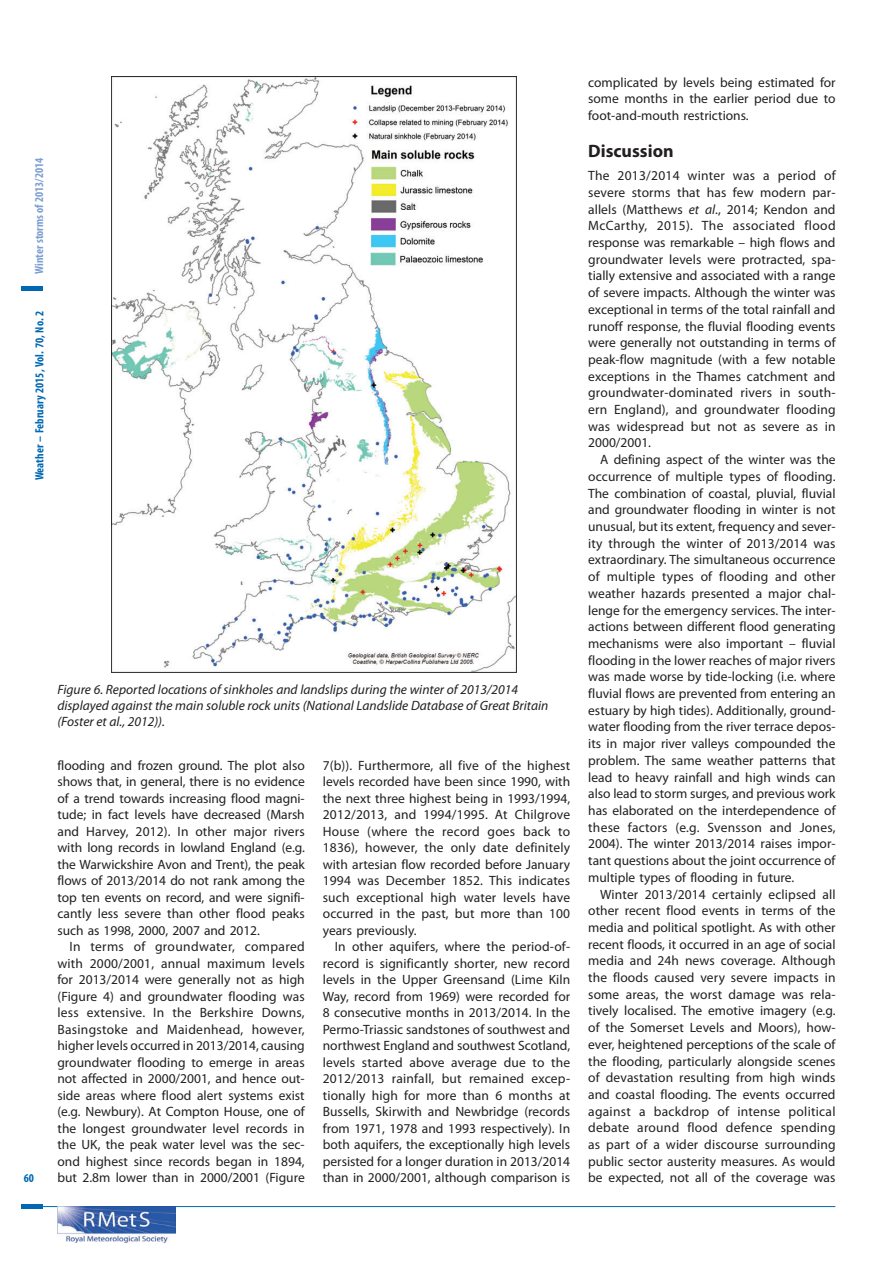
<style>
.page{position:relative;width:893px;height:1263px;background:#fff}
.page>*{position:absolute;margin:0;border:0;box-sizing:border-box;transform-origin:0 0}
.t1{font:700 18px "Myriad Pro";color:#231f20}
.t2{font:13.5px/16.6px "Myriad Pro";color:#231f20;text-align:justify}
.t3{font:italic 13.5px/15.8px "Myriad Pro";color:#231f20}
.t4{font:700 condensed 12px "Myriad Pro";color:#0168b3}
.t5{font:700 condensed 12px "Myriad Pro";color:#7c9fd2}
.s1{font-style:italic}
</style>
<div class="page">
<hr style="left:39px;top:1206px;width:796px;height:1px;background:#0168b3">
<div style="left:22px;top:1204px;width:21px;height:5px;background:#0168b3"></div>
<img style="left:57px;top:1207px;width:118px;height:35px">
<div style="left:22px;top:286px;width:21px;height:5px;background:#0168b3"></div>
<img style="left:111px;top:77px;width:405px;height:596px">
<p class="t5" style="left:35px;top:274px;width:117px;rotate:-90deg">Winter storms of 2013/2014</p>
<p class="t4" style="left:35px;top:480px;width:171px;rotate:-90deg">Weather – February 2015, Vol. 70, No. 2</p>
<p class="t4" style="left:24px;top:1174px;width:12px">60</p>
<p class="t3" style="left:57px;top:683px;width:493px">Figure 6. Reported locations of sinkholes and landslips during the winter of 2013/2014 displayed against the main soluble rock units (National Landslide Database of Great Britain (Foster et al., 2012)).</p>
<p class="t2" style="left:57px;top:758px;width:249px">flooding and frozen ground. The plot also shows that, in general, there is no evidence of a trend towards increasing flood magni&shy;tude; in fact levels have decreased (Marsh and Harvey, 2012). In other major rivers with long records in lowland England (e.g. the Warwickshire Avon and Trent), the peak flows of 2013/2014 do not rank among the top ten events on record, and were signifi&shy;cantly less severe than other flood peaks such as 1998, 2000, 2007 and 2012.</p>
<p class="t2" style="left:57px;top:940px;width:249px;text-indent:12px">In terms of groundwater, compared with 2000/2001, annual maximum levels for 2013/2014 were generally not as high (Figure 4) and groundwater flooding was less extensive. In the Berkshire Downs, Basingstoke and Maidenhead, however, higher levels occurred in 2013/2014, causing groundwater flooding to emerge in areas not affected in 2000/2001, and hence out&shy;side areas where flood alert systems exist (e.g. Newbury). At Compton House, one of the longest groundwater level records in the UK, the peak water level was the sec&shy;ond highest since records began in 1894, but 2.8m lower than in 2000/2001 (Figure</p>
<p class="t2" style="left:323px;top:758px;width:249px">7(b)). Furthermore, all five of the highest levels recorded have been since 1990, with the next three highest being in 1993/1994, 2012/2013, and 1994/1995. At Chilgrove House (where the record goes back to 1836), however, the only date definitely with artesian flow recorded before January 1994 was December 1852. This indicates such exceptional high water levels have occurred in the past, but more than 100 years previously.</p>
<p class="t2" style="left:323px;top:940px;width:249px;text-indent:12px">In other aquifers, where the period-of&shy;recor d is significantly shorter, new record levels in the Upper Greensand (Lime Kiln Way, record from 1969) were recorded for 8 consecutive months in 2013/2014. In the Permo-Triassic sandstones of southwest and northwest England and southwest Scotland, levels started above average due to the 2012/2013 rainfall, but remained excep&shy;tionally high for more than 6 months at Bussells, Skirwith and Newbridge (records from 1971, 1978 and 1993 respectively). In both aquifers, the exceptionally high levels persisted for a longer duration in 2013/2014 than in 2000/2001, although comparison is</p>
<p class="t2" style="left:588px;top:75px;width:249px">complicated by levels being estimated for some months in the earlier period due to foot-and-mouth restrictions.</p>
<h1 class="t1" style="left:588px;top:144px;width:87px">Discussion</h1>
<p class="t2" style="left:588px;top:168px;width:249px">The 2013/2014 winter was a period of severe storms that has few modern par&shy;allels (Matthews <span class="s1">et al</span>., 2014; Kendon and McCarthy, 2015). The associated flood response was remarkable – high flows and groundwater levels were protracted, spa&shy;tially extensive and associated with a range of severe impacts. Although the winter was exceptional in terms of the total rainfall and runoff response, the fluvial flooding events were generally not outstanding in terms of peak-flow magnitude (with a few notable exceptions in the Thames catchment and groundwater-dominated rivers in south&shy;ern England), and groundwater flooding was widespread but not as severe as in 2000/2001.</p>
<p class="t2" style="left:588px;top:452px;width:249px;text-indent:12px">A defining aspect of the winter was the occurrence of multiple types of flooding.<br>The combination of coastal, pluvial, fluvial and groundwater flooding in winter is not unusual, but its extent, frequency and sever&shy;ity through the winter of 2013/2014 was extraordinary. The simultaneous occurrence of multiple types of flooding and other weather hazards presented a major chal&shy;lenge for the emergency services. The inter&shy;actions between different flood generating mechanisms were also important – fluvial flooding in the lower reaches of major rivers was made worse by tide-locking (i.e. where fluvial flows are prevented from entering an estuary by high tides). Additionally, ground&shy;water flooding from the river terrace depos&shy;its in major river valleys compounded the problem. The same weather patterns that lead to heavy rainfall and high winds can also lead to storm surges, and previous work has elaborated on the interdependence of these factors (e.g. Svensson and Jones, 2004). The winter 2013/2014 raises impor&shy;tant questions about the joint occurrence of multiple types of flooding in future.</p>
<p class="t2" style="left:588px;top:887px;width:249px;text-indent:12px">Winter 2013/2014 certainly eclipsed all other recent flood events in terms of the media and political spotlight. As with other recent floods, it occurred in an age of social media and 24h news coverage. Although the floods caused very severe impacts in some areas, the worst damage was rela&shy;tively localised. The emotive imagery (e.g. of the Somerset Levels and Moors), how&shy;ever, heightened perceptions of the scale of the flooding, particularly alongside scenes of devastation resulting from high winds and coastal flooding. The events occurred against a backdrop of intense political debate around flood defence spending as part of a wider discourse surrounding public sector austerity measures. As would be expected, not all of the coverage was</p>
</div>
